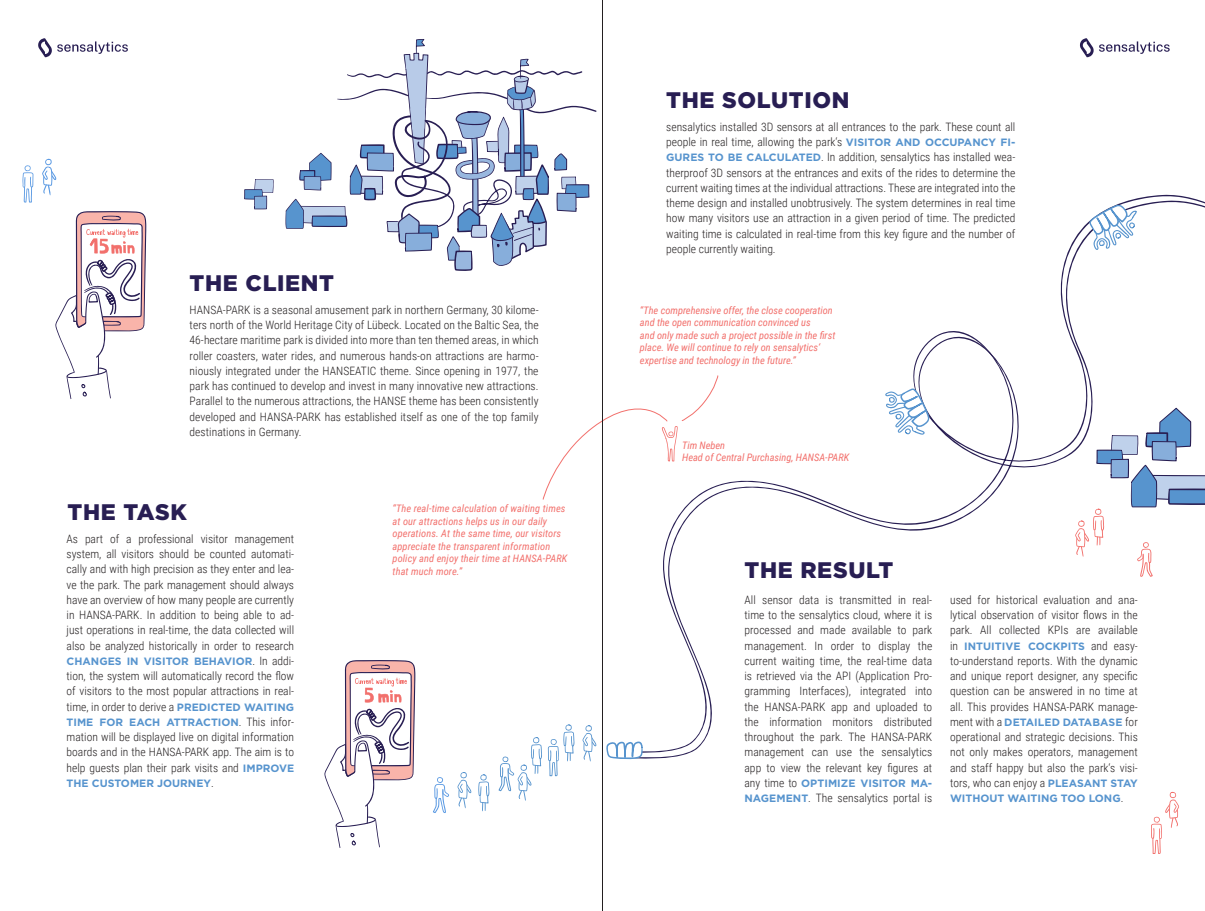
<style>
.page{position:relative;width:1205px;height:911px;background:#fff}
.page>*{position:absolute;margin:0;border:0;box-sizing:border-box;transform-origin:0 0}
.t1{font:900 22.5px "Gotham";letter-spacing:.03em;color:#281e53}
.t2{font:300 11.5px/15.2px "Roboto Condensed";letter-spacing:.005em;color:#231f20;text-align:justify}
.t3{font:700 10.62px "Gotham";color:#5794ce}
.t4{font:italic 10.25px/12.5px "Roboto Condensed";color:#f2706c}
.s1{font-family:"Roboto Condensed";font-weight:300;font-size:11.5px;color:#231f20}
.s2{font-family:"Gotham";font-weight:700;font-size:10.62px;color:#5794ce}
</style>
<div class="page">
<svg style="left:42px;top:158px;width:14px;height:37px"></svg>
<svg style="left:22px;top:165px;width:11px;height:38px"></svg>
<svg style="left:244px;top:179px;width:30px;height:30px"></svg>
<svg style="left:285px;top:39px;width:312px;height:232px"></svg>
<svg style="left:1151px;top:791px;width:28px;height:63px"></svg>
<svg style="left:542px;top:415px;width:69px;height:85px"></svg>
<svg style="left:433px;top:777px;width:16px;height:36px"></svg>
<svg style="left:582px;top:725px;width:15px;height:36px"></svg>
<svg style="left:457px;top:772px;width:15px;height:36px"></svg>
<svg style="left:548px;top:724px;width:26px;height:52px"></svg>
<svg style="left:498px;top:737px;width:44px;height:63px"></svg>
<svg style="left:478px;top:774px;width:11px;height:37px"></svg>
<svg style="left:611px;top:194px;width:594px;height:559px"></svg>
<svg style="left:606px;top:741px;width:37px;height:18px"></svg>
<svg style="left:884px;top:388px;width:45px;height:47px"></svg>
<svg style="left:1089px;top:204px;width:48px;height:46px"></svg>
<svg style="left:324px;top:660px;width:91px;height:188px"></svg>
<svg style="left:55px;top:211px;width:91px;height:188px"></svg>
<svg style="left:38px;top:38px;width:90px;height:19px"></svg>
<svg style="left:1080px;top:38px;width:13px;height:19px"></svg>
<svg style="left:1099px;top:41px;width:70px;height:13px"></svg>
<hr style="left:602px;top:0;width:1px;height:911px;background:#231f20">
<h1 class="t1" style="left:190px;top:268px;width:146px">THE CLIENT</h1>
<p class="t2" style="left:190px;top:302px;width:351px">HANSA-PARK is a seasonal amusement park in northern Germany, 30 kilome&shy;ters north of the World Heritage City of Lübeck. Located on the Baltic Sea, the 46-hectare maritime park is divided into more than ten themed areas, in which roller coasters, water rides, and numerous hands-on attractions are harmo&shy;niously integrated under the HANSEATIC theme. Since opening in 1977, the park has continued to develop and invest in many innovative new attractions.<br>Parallel to the numerous attractions, the HANSE theme has been consistently developed and HANSA-PARK has established itself as one of the top family destinations in Germany.</p>
<h1 class="t1" style="left:68px;top:496px;width:121px">THE TASK</h1>
<p class="t2" style="left:67px;top:530px;width:229px">As part of a professional visitor management system, all visitors should be counted automati&shy;cally and with high precision as they enter and lea&shy;ve the park. The park management should always have an overview of how many people are currently in HANSA-PARK. In addition to being able to ad&shy;just operations in real-time, the data collected will also be analyzed historically in order to research</p>
<p class="t3" style="left:67px;top:654px;width:229px">CHANGES IN VISITOR BEHAVIOR<span class="s1">. In addi-</span></p>
<p class="t2" style="left:67px;top:668px;width:229px">tion, the system will automatically record the flow of visitors to the most popular attractions in real&shy;time, in order to derive a <span class="s2">PREDICTED WAITING</span></p>
<p class="t3" style="left:67px;top:715px;width:229px">TIME FOR EACH ATTRACTION<span class="s1">. This infor-</span></p>
<p class="t2" style="left:67px;top:729px;width:229px">mation will be displayed live on digital information boards and in the HANSA-PARK app. The aim is to help guests plan their park visits and <span class="s2">IMPROVE</span></p>
<p class="t3" style="left:67px;top:776px;width:149px">THE CUSTOMER JOURNEY<span class="s1">.</span></p>
<p class="t4" style="left:392px;top:502px;width:176px">“The real-time calculation of waiting times at our attractions helps us in our daily operations. At the same time, our visitors appreciate the transparent information policy and enjoy their time at HANSA-PARK that much more.”</p>
<h1 class="t1" style="left:666px;top:84px;width:185px">THE SOLUTION</h1>
<p class="t2" style="left:666px;top:119px;width:351px">sensalytics installed 3D sensors at all entrances to the park. These count all people in real time, allowing the park‘s <span class="s2">VISITOR AND OCCUPANCY FI-GURES TO BE CALCULATED</span>. In addition, sensalytics has installed wea&shy;therproof 3D sensors at the entrances and exits of the rides to determine the current waiting times at the individual attractions. These are integrated into the theme design and installed unobtrusively. The system determines in real time how many visitors use an attraction in a given period of time. The predicted waiting time is calculated in real-time from this key figure and the number of people currently waiting.</p>
<p class="t4" style="left:640px;top:304px;width:197px">“The comprehensive offer, the close cooperation and the open communication convinced us<br>and only made such a project possible in the first place. We will continue to rely on sensalytics‘ expertise and technology in the future.”</p>
<p class="t4" style="left:682px;top:438px;width:169px">Tim Neben<br>Head of Central Purchasing, HANSA-PARK</p>
<h1 class="t1" style="left:744px;top:554px;width:150px">THE RESULT</h1>
<p class="t2" style="left:744px;top:591px;width:189px">All sensor data is transmitted in real&shy;time to the sensalytics cloud, where it is processed and made available to park management. In order to display the current waiting time, the real-time data is retrieved via the API (Application Pro&shy;gramming Interfaces), integrated into the HANSA-PARK app and uploaded to the information monitors distributed throughout the park. The HANSA-PARK management can use the sensalytics app to view the relevant key figures at</p>
<p class="t3" style="left:744px;top:776px;width:189px"><span class="s1">any time to</span> OPTIMIZE VISITOR MA-</p>
<p class="t2" style="left:744px;top:790px;width:189px"><span class="s2">NAGEMENT</span>. The sensalytics portal is</p>
<p class="t2" style="left:950px;top:591px;width:189px">used for historical evaluation and ana&shy;lytical observation of visitor flows in the park. All collected KPIs are available</p>
<p class="t3" style="left:950px;top:638px;width:189px"><span class="s1">in</span> INTUITIVE COCKPITS <span class="s1">and easy-</span></p>
<p class="t2" style="left:950px;top:652px;width:189px">to-understand reports. With the dynamic and unique report designer, any specific question can be answered in no time at all. This provides HANSA-PARK manage-</p>
<p class="t3" style="left:950px;top:715px;width:189px"><span class="s1">ment with a</span> DETAILED DATABASE <span class="s1">for</span></p>
<p class="t2" style="left:950px;top:729px;width:189px">operational and strategic decisions. This not only makes operators, management and staff happy but also the park‘s visi&shy;tors, who can enjoy a <span class="s2">PLEASANT STAY</span></p>
<p class="t3" style="left:950px;top:791px;width:175px">WITHOUT WAITING TOO LONG<span class="s1">.</span></p>
</div>
